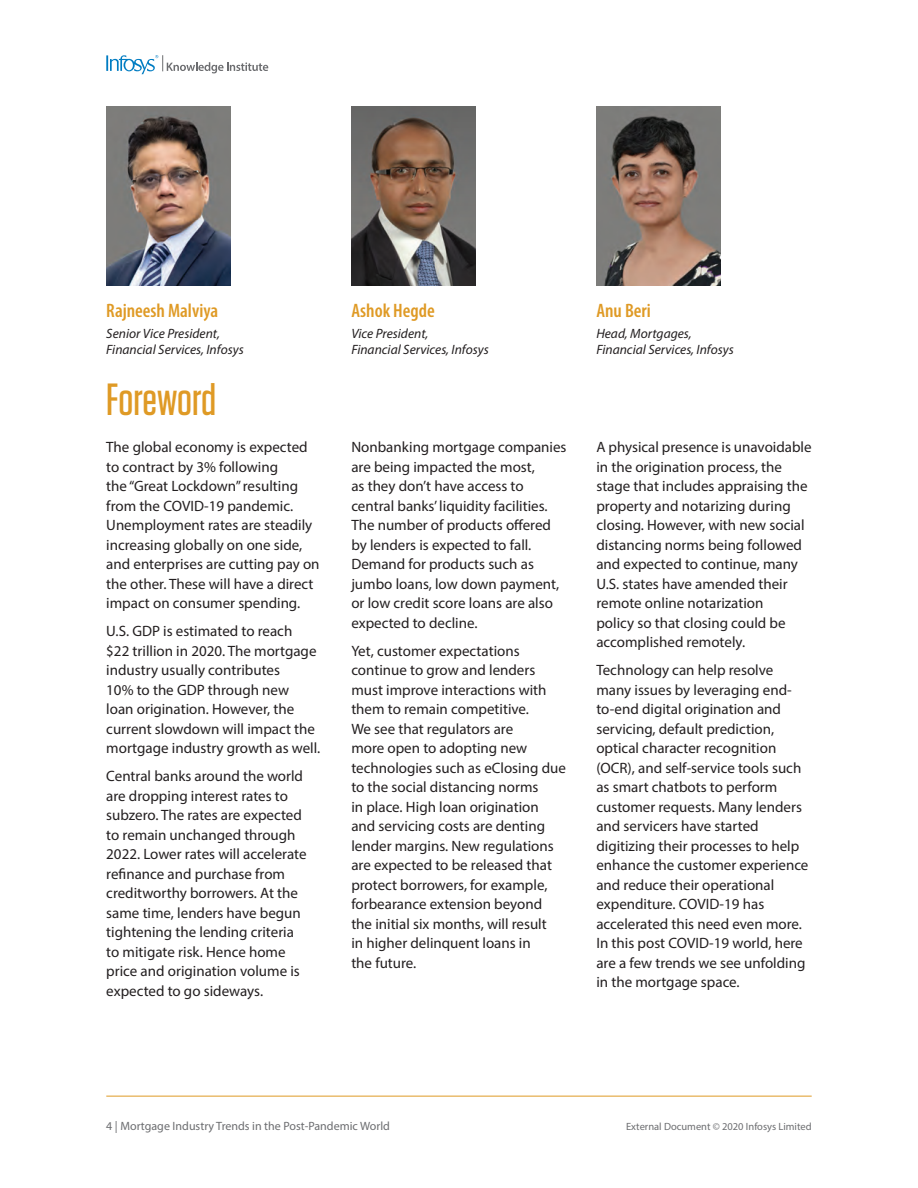
<style>
.page{position:relative;width:918px;height:1188px;background:#fff}
.page>*{position:absolute;margin:0;border:0;box-sizing:border-box;transform-origin:0 0}
.t1{font:500 45px "Tungsten";letter-spacing:-.01em;color:#df9a25}
.t2{font:600 condensed 19.5px "Myriad Pro";color:#df9a25}
.t3{font:15px/19.5px "Myriad Pro";color:#231f20}
.t4{font:italic 13.5px/16.2px "Myriad Pro";color:#231f20}
.t5{font:12px "Myriad Pro";color:#6c6d70}
.t6{font:10.5px "Myriad Pro";color:#6c6d70}
</style>
<div class="page">
<svg style="left:106px;top:55px;width:162px;height:19px"></svg>
<hr style="left:106px;top:1096px;width:706px;height:1px;background:#df9a25">
<img style="left:351px;top:106px;width:125px;height:180px">
<img style="left:596px;top:106px;width:125px;height:180px">
<img style="left:106px;top:106px;width:124px;height:180px">
<h2 class="t2" style="left:106px;top:300px;width:113px">Rajneesh Malviya</h2>
<p class="t4" style="left:106px;top:325px;width:139px">Senior Vice President,<br>Financial Services, Infosys</p>
<h1 class="t1" style="left:106px;top:376px;width:111px">Foreword</h1>
<p class="t3" style="left:106px;top:437px;width:215px">The global economy is expected to contract by 3% following<br>the “Great Lockdown” resulting from the COVID-19 pandemic.<br>Unemployment rates are steadily increasing globally on one side, and enterprises are cutting pay on the other. These will have a direct impact on consumer spending.</p>
<p class="t3" style="left:106px;top:621px;width:216px">U.S. GDP is estimated to reach<br>$22 trillion in 2020. The mortgage industry usually contributes<br>10% to the GDP through new<br>loan origination. However, the current slowdown will impact the mortgage industry growth as well.</p>
<p class="t3" style="left:106px;top:766px;width:202px">Central banks around the world are dropping interest rates to subzero. The rates are expected to remain unchanged through<br>2022. Lower rates will accelerate refinance and purchase from creditworthy borrowers. At the same time, lenders have begun tightening the lending criteria to mitigate risk. Hence home price and origination volume is expected to go sideways.</p>
<h2 class="t2" style="left:351px;top:300px;width:85px">Ashok Hegde</h2>
<p class="t4" style="left:351px;top:325px;width:139px">Vice President,<br>Financial Services, Infosys</p>
<h2 class="t2" style="left:596px;top:300px;width:56px">Anu Beri</h2>
<p class="t4" style="left:596px;top:325px;width:139px">Head, Mortgages,<br>Financial Services, Infosys</p>
<p class="t3" style="left:351px;top:437px;width:217px">Nonbanking mortgage companies are being impacted the most,<br>as they don’t have access to central banks’ liquidity facilities.<br>The number of products offered by lenders is expected to fall.<br>Demand for products such as jumbo loans, low down payment, or low credit score loans are also expected to decline.</p>
<p class="t3" style="left:351px;top:641px;width:216px">Yet, customer expectations continue to grow and lenders must improve interactions with them to remain competitive.<br>We see that regulators are<br>more open to adopting new technologies such as eClosing due to the social distancing norms<br>in place. High loan origination and servicing costs are denting lender margins. New regulations are expected to be released that protect borrowers, for example, forbearance extension beyond the initial six months, will result<br>in higher delinquent loans in<br>the future.</p>
<p class="t3" style="left:596px;top:437px;width:217px">A physical presence is unavoidable in the origination process, the stage that includes appraising the property and notarizing during closing. However, with new social distancing norms being followed and expected to continue, many<br>U.S. states have amended their remote online notarization<br>policy so that closing could be accomplished remotely.</p>
<p class="t3" style="left:596px;top:660px;width:214px">Technology can help resolve many issues by leveraging end&shy;to-end digital origination and servicing, default prediction, optical character recognition (OCR), and self-service tools such as smart chatbots to perform customer requests. Many lenders and servicers have started digitizing their processes to help enhance the customer experience and reduce their operational expenditure. COVID-19 has accelerated this need even more.<br>In this post COVID-19 world, here are a few trends we see unfolding in the mortgage space.</p>
<p class="t5" style="left:106px;top:1119px;width:285px">4 | Mortgage Industry Trends in the Post-Pandemic World</p>
<p class="t6" style="left:626px;top:1120px;width:187px">External Document © 2020 Infosys Limited</p>
</div>
